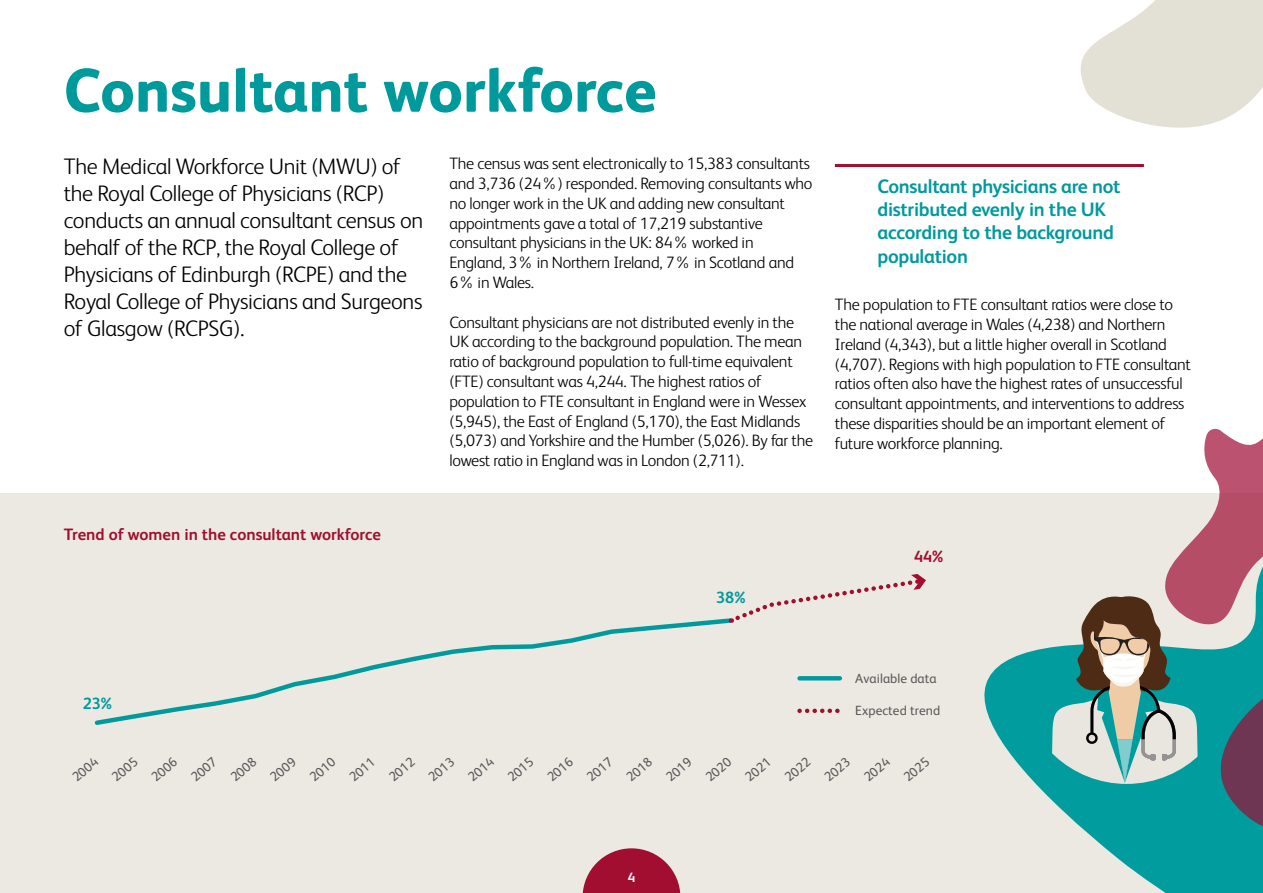
<style>
.page{position:relative;width:1263px;height:893px;background:#fff}
.page>*{position:absolute;margin:0;border:0;box-sizing:border-box;transform-origin:0 0}
.t1{font:800 61.5px "FS Albert";color:#009a9d}
.t2{font:300 22.5px/27px "FS Albert";letter-spacing:-.015em;color:#000}
.t3{font:700 19.5px/23.4px "FS Albert";letter-spacing:-.015em;color:#009a9d}
.t4{font:300 16.5px/19.8px "FS Albert";letter-spacing:-.015em;color:#000}
.t5{font:700 16.5px "FS Albert";color:#a10e2f}
.t6{font:700 16.35px "FS Albert";color:#009a9d}
.t7{font:700 16.35px "FS Albert";color:#a10e2f}
.t8{font:700 13.5px "FS Albert";color:#fff}
.t9{font:13.35px "FS Albert";letter-spacing:.005em;color:#595959}
</style>
<div class="page">
<div style="left:0;top:493px;width:1263px;height:400px;background:#ebe9e2"></div>
<svg style="left:94px;top:618px;width:637px;height:107px"></svg>
<svg style="left:731px;top:580px;width:180px;height:43px"></svg>
<svg style="left:799px;top:676px;width:41px;height:4px"></svg>
<svg style="left:799px;top:709px;width:41px;height:4px"></svg>
<hr style="left:835px;top:164px;width:309px;height:3px;background:#a10e2f">
<svg style="left:911px;top:574px;width:352px;height:319px"></svg>
<svg style="left:1080px;top:0;width:183px;height:128px"></svg>
<svg style="left:1043px;top:428px;width:220px;height:404px"></svg>
<svg style="left:583px;top:848px;width:97px;height:45px"></svg>
<h1 class="t1" style="left:64px;top:54px;width:594px">Consultant workforce</h1>
<p class="t2" style="left:64px;top:152px;width:361px">The Medical Workforce Unit (MWU) of the Royal College of Physicians (RCP) conducts an annual consultant census on behalf of the RCP, the Royal College of Physicians of Edinburgh (RCPE) and the Royal College of Physicians and Surgeons of Glasgow (RCPSG).</p>
<p class="t4" style="left:449px;top:153px;width:365px">The census was sent electronically to 15,383 consultants and 3,736 (24%) responded. Removing consultants who no longer work in the UK and adding new consultant appointments gave a total of 17,219 substantive consultant physicians in the UK: 84% worked in England, 3% in Northern Ireland, 7% in Scotland and 6% in Wales.</p>
<p class="t4" style="left:449px;top:312px;width:365px">Consultant physicians are not distributed evenly in the UK according to the background population. The mean ratio of background population to full-time equivalent (FTE) consultant was 4,244. The highest ratios of population to FTE consultant in England were in Wessex (5,945), the East of England (5,170), the East Midlands (5,073) and Yorkshire and the Humber (5,026). By far the lowest ratio in England was in London (2,711).</p>
<p class="t3" style="left:877px;top:174px;width:245px">Consultant physicians are not distributed evenly in the UK according to the background population</p>
<p class="t4" style="left:835px;top:294px;width:357px">The population to FTE consultant ratios were close to the national average in Wales (4,238) and Northern Ireland (4,343), but a little higher overall in Scotland (4,707). Regions with high population to FTE consultant ratios often also have the highest rates of unsuccessful consultant appointments, and interventions to address these disparities should be an important element of future workforce planning.</p>
<p class="t5" style="left:64px;top:525px;width:319px">Trend of women in the consultant workforce</p>
<p class="t6" style="left:716px;top:588px;width:31px">38%</p>
<p class="t7" style="left:914px;top:547px;width:31px">44%</p>
<p class="t6" style="left:83px;top:694px;width:31px">23%</p>
<p class="t9" style="left:855px;top:671px;width:83px">Available data</p>
<p class="t9" style="left:855px;top:703px;width:86px">Expected trend</p>
<p class="t9" style="left:69px;top:773px;width:31px;rotate:-41deg">2004</p>
<p class="t9" style="left:109px;top:773px;width:31px;rotate:-41deg">2005</p>
<p class="t9" style="left:148px;top:773px;width:31px;rotate:-41deg">2006</p>
<p class="t9" style="left:188px;top:773px;width:31px;rotate:-41deg">2007</p>
<p class="t9" style="left:227px;top:773px;width:31px;rotate:-41deg">2008</p>
<p class="t9" style="left:267px;top:773px;width:31px;rotate:-41deg">2009</p>
<p class="t9" style="left:307px;top:773px;width:31px;rotate:-41deg">2010</p>
<p class="t9" style="left:346px;top:773px;width:31px;rotate:-41deg">2011</p>
<p class="t9" style="left:386px;top:773px;width:31px;rotate:-41deg">2012</p>
<p class="t9" style="left:425px;top:773px;width:31px;rotate:-41deg">2013</p>
<p class="t9" style="left:465px;top:773px;width:31px;rotate:-41deg">2014</p>
<p class="t9" style="left:504px;top:773px;width:31px;rotate:-41deg">2015</p>
<p class="t9" style="left:544px;top:773px;width:31px;rotate:-41deg">2016</p>
<p class="t9" style="left:584px;top:773px;width:31px;rotate:-41deg">2017</p>
<p class="t9" style="left:623px;top:773px;width:31px;rotate:-41deg">2018</p>
<p class="t9" style="left:663px;top:773px;width:31px;rotate:-41deg">2019</p>
<p class="t9" style="left:702px;top:773px;width:31px;rotate:-41deg">2020</p>
<p class="t9" style="left:742px;top:773px;width:31px;rotate:-41deg">2021</p>
<p class="t9" style="left:781px;top:773px;width:31px;rotate:-41deg">2022</p>
<p class="t9" style="left:821px;top:773px;width:31px;rotate:-41deg">2023</p>
<p class="t9" style="left:861px;top:773px;width:31px;rotate:-41deg">2024</p>
<p class="t9" style="left:900px;top:773px;width:31px;rotate:-41deg">2025</p>
<p class="t8" style="left:628px;top:870px;width:9px">4</p>
</div>
